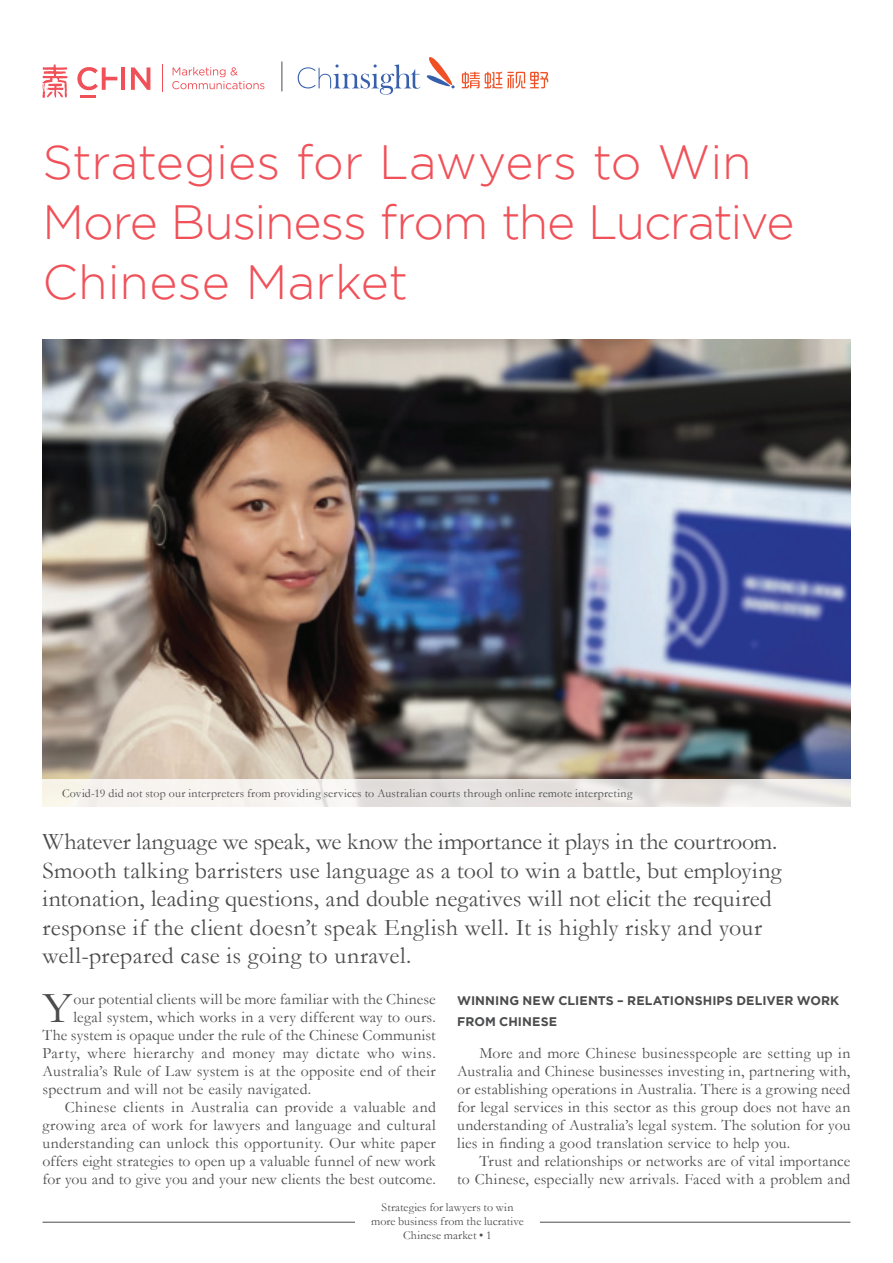
<style>
.page{position:relative;width:893px;height:1263px;background:#fff}
.page>*{position:absolute;margin:0;border:0;box-sizing:border-box;transform-origin:0 0}
.t1{font:300 48px/60px "Gotham";letter-spacing:-.015em;color:#f05159}
.t2{font:44.55px "Garamond";color:#4b4c4d}
.t3{font:24px/28.5px "Garamond";letter-spacing:.005em;color:#4b4c4d}
.t4{font:15.75px/18px "Garamond";letter-spacing:.015em;color:#4b4c4d;text-align:justify}
.t5{font:700 12.45px/21px "Gotham";letter-spacing:.01em;color:#4b4c4d}
.t6{font:12px/14.2px "Garamond";letter-spacing:.01em;color:#4b4c4d;text-align:center}
</style>
<div class="page">
<img style="left:43px;top:340px;width:807px;height:439px">
<hr style="left:121px;top:67px;width:4px;height:23px;background:#f05159">
<svg style="left:131px;top:67px;width:19px;height:23px"></svg>
<svg style="left:77px;top:67px;width:40px;height:30px"></svg>
<svg style="left:43px;top:65px;width:25px;height:33px"></svg>
<svg style="left:162px;top:65px;width:1px;height:27px"></svg>
<svg style="left:172px;top:67px;width:92px;height:22px"></svg>
<hr style="left:43px;top:1222px;width:807px;height:1px;background:#4b4c4d">
<div style="left:355px;top:1182px;width:185px;height:66px;background:#fff"></div>
<svg style="left:42px;top:779px;width:809px;height:28px"></svg>
<svg style="left:298px;top:57px;width:157px;height:38px"></svg>
<svg style="left:462px;top:72px;width:86px;height:16px"></svg>
<svg style="left:282px;top:62px;width:1px;height:29px"></svg>
<h1 class="t1" style="left:43px;top:134px;width:753px">Strategies for Lawyers to Win<br>More Business from the Lucrative<br>Chinese Market</h1>
<p class="t6" style="left:62px;top:787px;width:572px">Covid-19 did not stop our interpreters from providing services to Australian courts through online remote interpreting</p>
<p class="t3" style="left:43px;top:830px;width:741px">Whatever language we speak, we know the importance it plays in the courtroom.<br>Smooth talking barristers use language as a tool to win a battle, but employing intonation, leading questions, and double negatives will not elicit the required response if the client doesn’t speak English well. It is highly risky and your well-prepared case is going to unravel.</p>
<h2 class="t2" style="left:43px;top:991px;width:31px">Y</h2>
<p class="t4" style="left:74px;top:992px;width:364px">our potential clients will be more familiar with the Chinese</p>
<p class="t4" style="left:74px;top:1010px;width:364px">legal system, which works in a very different way to ours.</p>
<p class="t4" style="left:43px;top:1028px;width:395px">The system is opaque under the rule of the Chinese Communist</p>
<p class="t4" style="left:43px;top:1046px;width:395px">Party, where hierarchy and money may dictate who wins.</p>
<p class="t4" style="left:43px;top:1064px;width:395px">Australia’s Rule of Law system is at the opposite end of their</p>
<p class="t4" style="left:43px;top:1082px;width:270px">spectrum and will not be easily navigated.</p>
<p class="t4" style="left:65px;top:1100px;width:373px">Chinese clients in Australia can provide a valuable and</p>
<p class="t4" style="left:43px;top:1118px;width:395px">growing area of work for lawyers and language and cultural</p>
<p class="t4" style="left:43px;top:1136px;width:395px">understanding can unlock this opportunity. Our white paper</p>
<p class="t4" style="left:43px;top:1154px;width:395px">offers eight strategies to open up a valuable funnel of new work</p>
<p class="t4" style="left:43px;top:1172px;width:395px">for you and to give you and your new clients the best outcome.</p>
<p class="t5" style="left:457px;top:991px;width:384px">WINNING NEW CLIENTS – RELATIONSHIPS DELIVER WORK<br>FROM CHINESE</p>
<p class="t4" style="left:457px;top:1046px;width:395px;text-indent:22px">More and more Chinese businesspeople are setting up in Australia and Chinese businesses investing in, partnering with, or establishing operations in Australia. There is a growing need for legal services in this sector as this group does not have an understanding of Australia’s legal system. The solution for you lies in finding a good translation service to help you.</p>
<p class="t4" style="left:457px;top:1154px;width:395px;text-align:right">Trust and relationships or networks are of vital importance<br>to Chinese, especially new arrivals. Faced with a problem and</p>
<p class="t6" style="left:371px;top:1201px;width:154px">Strategies for lawyers to win more business from the lucrative<br>Chinese market • 1</p>
</div>
